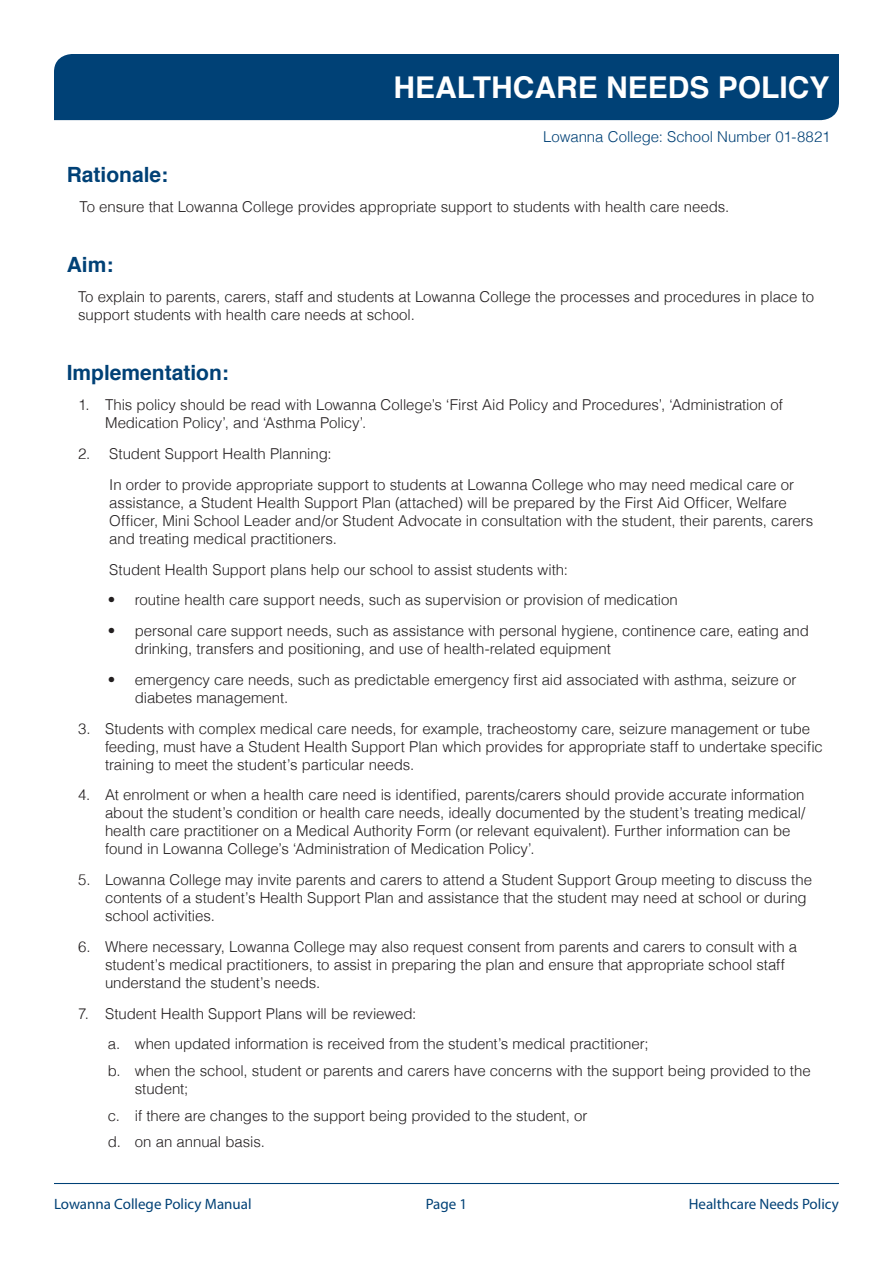
<style>
.page{position:relative;width:893px;height:1263px;background:#fff}
.page>*{position:absolute;margin:0;border:0;box-sizing:border-box;transform-origin:0 0}
.Policy_Title{font:700 30px "Helvetica";color:#fff}
.Sub_Heading{font:700 21px "Helvetica";color:#004176}
.Body_text{font:300 15px/18px "Helvetica";letter-spacing:-.005em;color:#231f20}
.Bullet_List_1{font:300 15px/18px "Helvetica";letter-spacing:-.005em;color:#231f20}
.t1{font:15px "Myriad Pro";color:#004176}
.Body_text-2{font:300 15px "Helvetica";letter-spacing:-.005em;color:#004176}
</style>
<div class="page">
<hr style="left:54px;top:1183px;width:785px;height:1px;background:#004176">
<div style="left:54px;top:54px;width:785px;height:66px;background:#004176"></div>
<p class="Policy_Title" style="left:393px;top:64px;width:438px">HEALTHCARE NEEDS POLICY</p>
<p class="Body_text-2" style="left:543px;top:124px;width:289px">Lowanna College: School Number 01-8821</p>
<p class="Sub_Heading" style="left:67px;top:157px;width:103px">Rationale:</p>
<p class="Body_text" style="left:80px;top:197px;width:651px">To ensure that Lowanna College provides appropriate support to students with health care needs.</p>
<p class="Sub_Heading" style="left:67px;top:247px;width:48px">Aim:</p>
<p class="Bullet_List_1" style="left:78px;top:287px;width:737px">To explain to parents, carers, staff and students at Lowanna College the processes and procedures in place to support students with health care needs at school.</p>
<p class="Sub_Heading" style="left:67px;top:355px;width:164px">Implementation:</p>
<p class="Body_text" style="left:105px;top:395px;width:679px;text-indent:-27px">1. This policy should be read with Lowanna College’s ‘First Aid Policy and Procedures’, ‘Administration of<br>Medication Policy’, and ‘Asthma Policy’.</p>
<p class="Body_text" style="left:78px;top:444px;width:255px">2. Student Support Health Planning:</p>
<p class="Body_text" style="left:109px;top:474px;width:706px">In order to provide appropriate support to students at Lowanna College who may need medical care or assistance, a Student Health Support Plan (attached) will be prepared by the First Aid Officer, Welfare Officer, Mini School Leader and/or Student Advocate in consultation with the student, their parents, carers and treating medical practitioners.</p>
<p class="Body_text" style="left:109px;top:559px;width:460px">Student Health Support plans help our school to assist students with:</p>
<p class="Body_text" style="left:108px;top:590px;width:571px">• routine health care support needs, such as supervision or provision of medication</p>
<p class="Body_text" style="left:135px;top:621px;width:676px;text-indent:-27px">• personal care support needs, such as assistance with personal hygiene, continence care, eating and drinking, transfers and positioning, and use of health-related equipment</p>
<p class="Body_text" style="left:135px;top:669px;width:663px;text-indent:-27px">• emergency care needs, such as predictable emergency first aid associated with asthma, seizure or diabetes management.</p>
<p class="Body_text" style="left:105px;top:718px;width:719px;text-indent:-27px">3. Students with complex medical care needs, for example, tracheostomy care, seizure management or tube feeding, must have a Student Health Support Plan which provides for appropriate staff to undertake specific training to meet the student’s particular needs.</p>
<p class="Body_text" style="left:105px;top:785px;width:702px;text-indent:-27px">4. At enrolment or when a health care need is identified, parents/carers should provide accurate information about the student’s condition or health care needs, ideally documented by the student’s treating medical/ health care practitioner on a Medical Authority Form (or relevant equivalent). Further information can be found in Lowanna College’s ‘Administration of Medication Policy’.</p>
<p class="Body_text" style="left:105px;top:870px;width:708px;text-indent:-27px">5. Lowanna College may invite parents and carers to attend a Student Support Group meeting to discuss the contents of a student’s Health Support Plan and assistance that the student may need at school or during school activities.</p>
<p class="Body_text" style="left:105px;top:936px;width:694px;text-indent:-27px">6. Where necessary, Lowanna College may also request consent from parents and carers to consult with a student’s medical practitioners, to assist in preparing the plan and ensure that appropriate school staff understand the student’s needs.</p>
<p class="Body_text" style="left:78px;top:1003px;width:340px">7. Student Health Support Plans will be reviewed:</p>
<p class="Body_text" style="left:108px;top:1034px;width:542px">a. when updated information is received from the student’s medical practitioner;</p>
<p class="Body_text" style="left:135px;top:1060px;width:677px;text-indent:-27px">b. when the school, student or parents and carers have concerns with the support being provided to the student;</p>
<p class="Body_text" style="left:108px;top:1105px;width:481px">c. if there are changes to the support being provided to the student, or</p>
<p class="Body_text" style="left:108px;top:1131px;width:159px">d. on an annual basis.</p>
<p class="t1" style="left:54px;top:1195px;width:199px">Lowanna College Policy Manual</p>
<p class="t1" style="left:426px;top:1195px;width:43px">Page 1</p>
<p class="t1" style="left:689px;top:1195px;width:152px">Healthcare Needs Policy</p>
</div>
